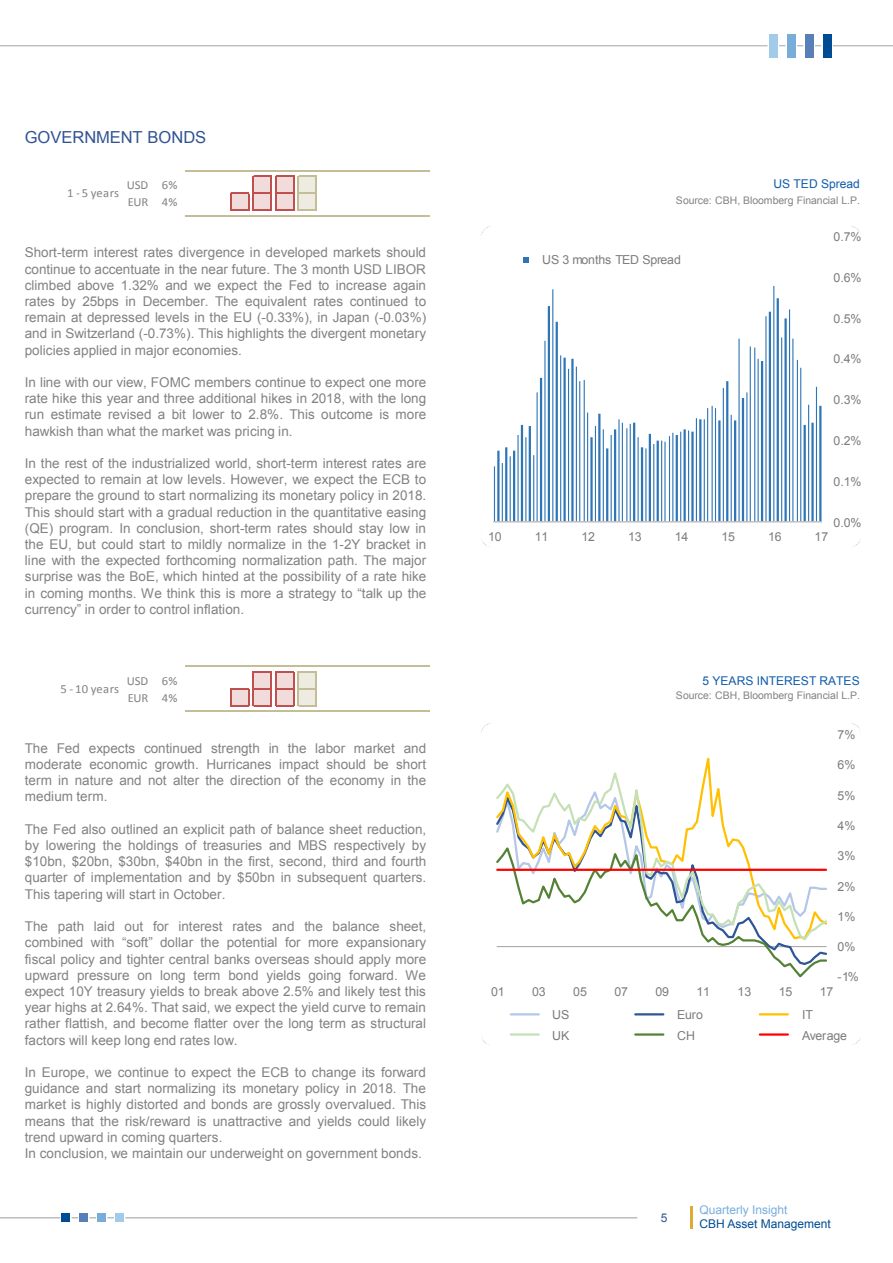
<style>
.page{position:relative;width:893px;height:1263px;background:#fff}
.page>*{position:absolute;margin:0;border:0;box-sizing:border-box;transform-origin:0 0}
.t1{font:16.5px "Arial";letter-spacing:-.005em;color:#315392}
.t2{font:13.5px/16.2px "Arial";letter-spacing:.005em;color:#818284;text-align:justify}
.t3{font:12.45px/17px "Calibri";letter-spacing:-.01em;color:#818284}
.t4{font:12.45px "Arial";color:#7b7c7e}
.t5{font:12.3px "Arial";letter-spacing:-.01em;color:#7b7c7e}
.t6{font:12.3px/16.8px "Calibri";letter-spacing:-.01em;color:#818284}
.t7{font:12px "Arial";color:#0f5cab}
.t8{font:12px "Arial";color:#004c93}
.t9{font:12px "Arial";color:#79adde}
.t10{font:12px "Arial";color:#305291}
.t11{font:10.5px "Arial";color:#818284}
</style>
<div class="page">
<div style="left:253px;top:176px;width:19px;height:18px;background:#f2dcdb"></div>
<div style="left:275px;top:176px;width:19px;height:18px;background:#f2dcdb"></div>
<div style="left:298px;top:176px;width:19px;height:18px;background:#eeece1"></div>
<hr style="left:253px;top:176px;width:1px;height:35px;background:#c0504d">
<hr style="left:271px;top:177px;width:1px;height:34px;background:#c0504d">
<hr style="left:275px;top:176px;width:1px;height:35px;background:#c0504d">
<hr style="left:293px;top:177px;width:1px;height:34px;background:#c0504d">
<hr style="left:298px;top:176px;width:1px;height:35px;background:#c4bd97">
<hr style="left:316px;top:177px;width:1px;height:34px;background:#c4bd97">
<svg style="left:230px;top:193px;width:86px;height:18px;background:#e3beb9"></svg>
<hr style="left:185px;top:170px;width:244px;height:1px;background:#c4bd97">
<svg style="left:254px;top:176px;width:63px;height:1px"></svg>
<hr style="left:185px;top:215px;width:244px;height:1px;background:#c4bd97">
<div style="left:253px;top:671px;width:19px;height:18px;background:#f2dcdb"></div>
<div style="left:275px;top:671px;width:19px;height:18px;background:#f2dcdb"></div>
<div style="left:298px;top:671px;width:19px;height:18px;background:#eeece1"></div>
<svg style="left:254px;top:671px;width:63px;height:1px"></svg>
<hr style="left:253px;top:671px;width:1px;height:35px;background:#c0504d">
<hr style="left:271px;top:672px;width:1px;height:34px;background:#c0504d">
<hr style="left:275px;top:671px;width:1px;height:35px;background:#c0504d">
<hr style="left:293px;top:672px;width:1px;height:34px;background:#c0504d">
<hr style="left:298px;top:671px;width:1px;height:35px;background:#c4bd97">
<hr style="left:316px;top:672px;width:1px;height:34px;background:#c4bd97">
<svg style="left:230px;top:688px;width:86px;height:18px;background:#e3beb9"></svg>
<hr style="left:185px;top:665px;width:244px;height:2px;background:#c4bd97">
<hr style="left:185px;top:711px;width:244px;height:1px;background:#c4bd97">
<svg style="left:496px;top:765px;width:246px;height:78px"></svg>
<svg style="left:496px;top:843px;width:331px;height:134px"></svg>
<hr style="left:497px;top:869px;width:329px;height:2px;background:#f00">
<hr style="left:511px;top:1013px;width:28px;height:2px;background:#b4c7e7">
<hr style="left:635px;top:1013px;width:28px;height:2px;background:#2f5597">
<hr style="left:760px;top:1013px;width:28px;height:2px;background:#ffc000">
<hr style="left:511px;top:1033px;width:28px;height:3px;background:#c5e0b4">
<hr style="left:635px;top:1033px;width:28px;height:3px;background:#548235">
<hr style="left:760px;top:1033px;width:28px;height:3px;background:#f00">
<img style="left:481px;top:226px;width:380px;height:321px">
<svg style="left:494px;top:286px;width:327px;height:235px"></svg>
<hr style="left:493px;top:521px;width:329px;height:1px;background:#afabab">
<svg style="left:523px;top:257px;width:6px;height:5px"></svg>
<hr style="left:833px;top:45px;width:60px;height:1px;background:#a0a5a9">
<hr style="left:0;top:45px;width:768px;height:1px;background:#a0a5a9">
<div style="left:823px;top:34px;width:8px;height:23px;background:#004c93"></div>
<div style="left:805px;top:34px;width:8px;height:23px;background:#597fb9"></div>
<div style="left:787px;top:34px;width:8px;height:23px;background:#78add9"></div>
<div style="left:769px;top:34px;width:9px;height:23px;background:#a2cae9"></div>
<hr style="left:0;top:1217px;width:60px;height:1px;background:#a0a5a9">
<hr style="left:125px;top:1217px;width:512px;height:1px;background:#a0a5a9">
<div style="left:62px;top:1213px;width:8px;height:9px;background:#004c93"></div>
<div style="left:80px;top:1213px;width:8px;height:9px;background:#597fb9"></div>
<div style="left:97px;top:1213px;width:9px;height:9px;background:#78add9"></div>
<div style="left:115px;top:1213px;width:9px;height:9px;background:#a2cae9"></div>
<hr style="left:691px;top:1207px;width:2px;height:22px;background:#ddaa37">
<p class="t1" style="left:25px;top:126px;width:183px">GOVERNMENT BONDS</p>
<p class="t6" style="left:67px;top:184px;width:54px">1 - 5 years</p>
<p class="t6" style="left:127px;top:176px;width:52px">USD 6%<br>EUR 4%</p>
<p class="t2" style="left:25px;top:244px;width:403px">Short-term interest rates divergence in developed markets should continue to accentuate in the near future. The 3 month USD LIBOR climbed above 1.32% and we expect the Fed to increase again rates by 25bps in December. The equivalent rates continued to remain at depressed levels in the EU (-0.33%), in Japan (-0.03%) and in Switzerland (-0.73%). This highlights the divergent monetary policies applied in major economies.</p>
<p class="t2" style="left:25px;top:374px;width:403px">In line with our view, FOMC members continue to expect one more rate hike this year and three additional hikes in 2018, with the long run estimate revised a bit lower to 2.8%. This outcome is more hawkish than what the market was pricing in.</p>
<p class="t2" style="left:25px;top:455px;width:403px">In the rest of the industrialized world, short-term interest rates are expected to remain at low levels. However, we expect the ECB to prepare the ground to start normalizing its monetary policy in 2018.<br>This should start with a gradual reduction in the quantitative easing (QE) program. In conclusion, short-term rates should stay low in the EU, but could start to mildly normalize in the 1-2Y bracket in line with the expected forthcoming normalization path. The major surprise was the BoE, which hinted at the possibility of a rate hike in coming months. We think this is more a strategy to “talk up the currency” in order to control inflation.</p>
<p class="t3" style="left:60px;top:680px;width:60px">5 - 10 years</p>
<p class="t3" style="left:127px;top:672px;width:52px">USD 6%<br>EUR 4%</p>
<p class="t2" style="left:25px;top:740px;width:403px">The Fed expects continued strength in the labor market and moderate economic growth. Hurricanes impact should be short term in nature and not alter the direction of the economy in the medium term.</p>
<p class="t2" style="left:25px;top:821px;width:403px">The Fed also outlined an explicit path of balance sheet reduction, by lowering the holdings of treasuries and MBS respectively by $10bn, $20bn, $30bn, $40bn in the first, second, third and fourth quarter of implementation and by $50bn in subsequent quarters.<br>This tapering will start in October.</p>
<p class="t2" style="left:25px;top:918px;width:403px">The path laid out for interest rates and the balance sheet, combined with “soft” dollar the potential for more expansionary fiscal policy and tighter central banks overseas should apply more upward pressure on long term bond yields going forward. We expect 10Y treasury yields to break above 2.5% and likely test this year highs at 2.64%. That said, we expect the yield curve to remain rather flattish, and become flatter over the long term as structural factors will keep long end rates low.</p>
<p class="t2" style="left:25px;top:1064px;width:403px;text-align:left">In Europe, we continue to expect the ECB to change its forward guidance and start normalizing its monetary policy in 2018. The market is highly distorted and bonds are grossly overvalued. This means that the risk/reward is unattractive and yields could likely trend upward in coming quarters.<br>In conclusion, we maintain our underweight on government bonds.</p>
<p class="t7" style="left:774px;top:175px;width:88px">US TED Spread</p>
<p class="t11" style="left:676px;top:193px;width:185px">Source: CBH, Bloomberg Financial L.P.</p>
<p class="t5" style="left:542px;top:251px;width:140px">US 3 months TED Spread</p>
<p class="t5" style="left:834px;top:228px;width:29px">0.7%</p>
<p class="t4" style="left:834px;top:269px;width:29px">0.6%</p>
<p class="t5" style="left:834px;top:310px;width:29px">0.5%</p>
<p class="t5" style="left:834px;top:351px;width:29px">0.4%</p>
<p class="t5" style="left:834px;top:391px;width:29px">0.3%</p>
<p class="t5" style="left:834px;top:432px;width:29px">0.2%</p>
<p class="t5" style="left:834px;top:473px;width:29px">0.1%</p>
<p class="t5" style="left:834px;top:514px;width:29px">0.0%</p>
<p class="t5" style="left:488px;top:528px;width:15px">10</p>
<p class="t5" style="left:535px;top:528px;width:15px">11</p>
<p class="t5" style="left:581px;top:528px;width:15px">12</p>
<p class="t5" style="left:628px;top:528px;width:15px">13</p>
<p class="t5" style="left:675px;top:528px;width:15px">14</p>
<p class="t5" style="left:721px;top:528px;width:15px">15</p>
<p class="t5" style="left:768px;top:528px;width:15px">16</p>
<p class="t5" style="left:815px;top:528px;width:15px">17</p>
<p class="t7" style="left:702px;top:673px;width:159px">5 YEARS INTEREST RATES</p>
<p class="t11" style="left:676px;top:688px;width:185px">Source: CBH, Bloomberg Financial L.P.</p>
<p class="t5" style="left:838px;top:726px;width:19px">7%</p>
<p class="t5" style="left:838px;top:756px;width:19px">6%</p>
<p class="t5" style="left:838px;top:787px;width:19px">5%</p>
<p class="t5" style="left:838px;top:817px;width:19px">4%</p>
<p class="t4" style="left:838px;top:847px;width:19px">3%</p>
<p class="t4" style="left:838px;top:877px;width:19px">2%</p>
<p class="t4" style="left:838px;top:908px;width:19px">1%</p>
<p class="t4" style="left:838px;top:938px;width:19px">0%</p>
<p class="t4" style="left:838px;top:968px;width:23px">-1%</p>
<p class="t5" style="left:491px;top:983px;width:15px">01</p>
<p class="t5" style="left:532px;top:983px;width:15px">03</p>
<p class="t5" style="left:573px;top:983px;width:15px">05</p>
<p class="t5" style="left:614px;top:983px;width:15px">07</p>
<p class="t5" style="left:655px;top:983px;width:15px">09</p>
<p class="t5" style="left:696px;top:983px;width:15px">11</p>
<p class="t5" style="left:738px;top:983px;width:15px">13</p>
<p class="t5" style="left:779px;top:983px;width:15px">15</p>
<p class="t5" style="left:820px;top:983px;width:15px">17</p>
<p class="t5" style="left:552px;top:1006px;width:19px">US</p>
<p class="t5" style="left:677px;top:1006px;width:27px">Euro</p>
<p class="t5" style="left:802px;top:1006px;width:12px">IT</p>
<p class="t5" style="left:552px;top:1027px;width:19px">UK</p>
<p class="t5" style="left:677px;top:1027px;width:19px">CH</p>
<p class="t5" style="left:802px;top:1027px;width:47px">Average</p>
<p class="t10" style="left:661px;top:1210px;width:8px">5</p>
<p class="t9" style="left:699px;top:1201px;width:90px">Quarterly Insight</p>
<p class="t8" style="left:699px;top:1216px;width:133px">CBH Asset Management</p>
</div>
